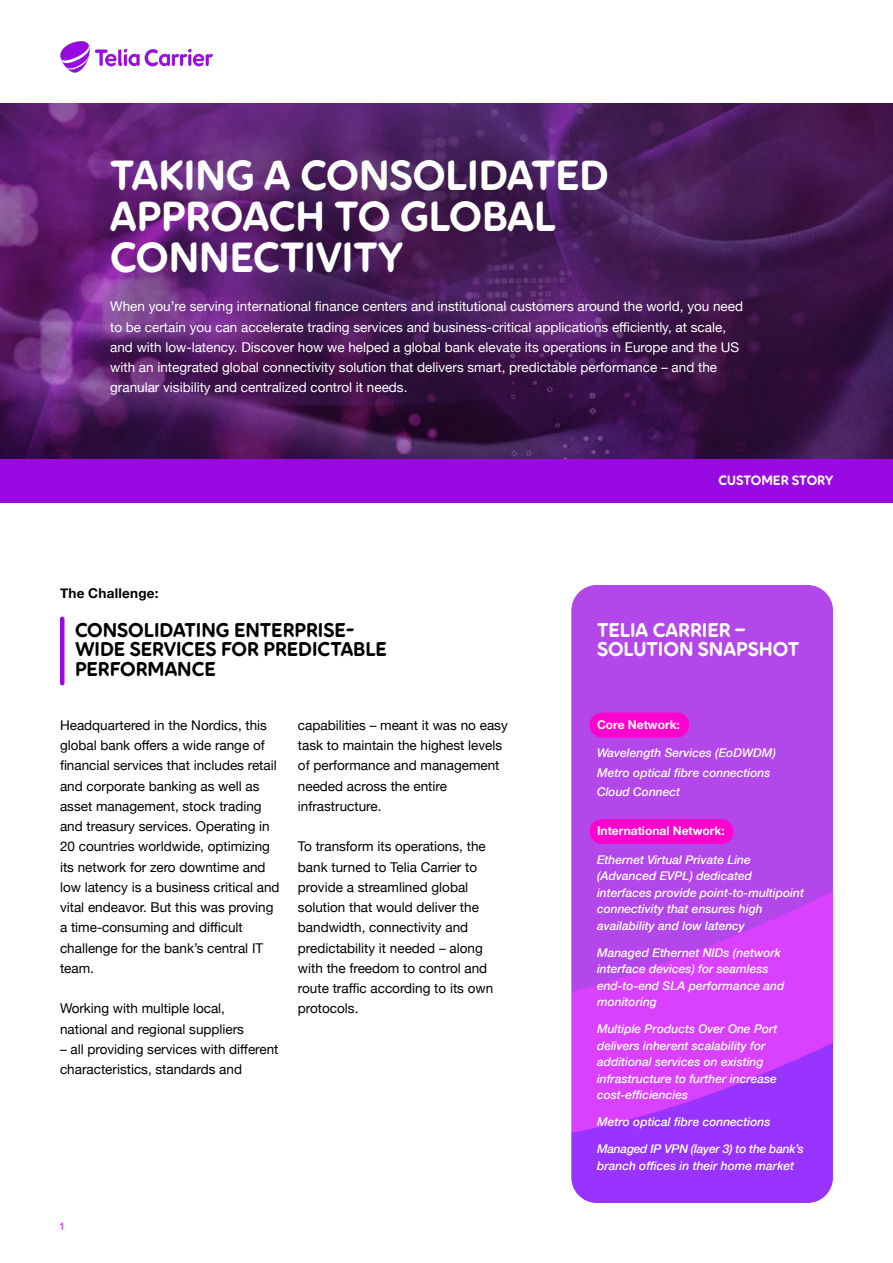
<style>
.page{position:relative;width:893px;height:1263px;background:#fff}
.page>*{position:absolute;margin:0;border:0;box-sizing:border-box;transform-origin:0 0}
.brödtext{font:42px/40.8px "Pebble CAPS";color:#fff}
.brödtext-2{font:19.95px/19.4px "Pebble CAPS";color:#000}
.brödtext-3{font:19.95px/19.4px "Pebble CAPS";color:#fff}
.brödtext-4{font:13.5px/20.2px "Helvetica Neue";color:#000}
.brödtext-5{font:13.5px/20.2px "Helvetica Neue";color:#fff}
.brödtext-6{font:700 13.5px "Helvetica Neue";letter-spacing:.015em;color:#000}
.brödtext-7{font:13.5px "Pebble CAPS";color:#fff}
.brödtext-8{font:italic 500 12px/16.5px "Helvetica Neue";color:#fff}
.brödtext-9{font:700 12px "Helvetica Neue";color:#fff}
.brödtext-10{font:10.5px "Helvetica Neue";color:#c0f}
</style>
<div class="page">
<img style="left:60px;top:41px;width:153px;height:32px">
<img style="left:0;top:104px;width:893px;height:355px">
<div style="left:0;top:459px;width:893px;height:43px;background:#990ae3"></div>
<img style="left:571px;top:585px;width:262px;height:618px">
<hr style="left:60px;top:619px;width:4px;height:64px;background:#990ae3">
<div style="left:589px;top:712px;width:100px;height:25px;background:#ff00cd;border-radius:13px"></div>
<div style="left:589px;top:819px;width:144px;height:25px;background:#ff00cd;border-radius:13px"></div>
<p class="brödtext" style="left:110px;top:155px;width:500px">TAKING A CONSOLIDATED<br>APPROACH TO GLOBAL<br>CONNECTIVITY</p>
<p class="brödtext-5" style="left:110px;top:297px;width:634px">When you’re serving international finance centers and institutional customers around the world, you need to be certain you can accelerate trading services and business-critical applications efficiently, at scale, and with low-latency. Discover how we helped a global bank elevate its operations in Europe and the US with an integrated global connectivity solution that delivers smart, predictable performance – and the granular visibility and centralized control it needs.</p>
<p class="brödtext-6" style="left:60px;top:583px;width:100px">The Challenge:</p>
<p class="brödtext-2" style="left:75px;top:620px;width:313px">CONSOLIDATING ENTERPRISE-<br>WIDE SERVICES FOR PREDICTABLE<br>PERFORMANCE</p>
<p class="brödtext-4" style="left:60px;top:716px;width:221px">Headquartered in the Nordics, this global bank offers a wide range of financial services that includes retail and corporate banking as well as asset management, stock trading and treasury services. Operating in<br>20 countries worldwide, optimizing its network for zero downtime and low latency is a business critical and vital endeavor. But this was proving a time-consuming and difficult challenge for the bank’s central IT team.</p>
<p class="brödtext-4" style="left:60px;top:999px;width:186px">Working with multiple local, national and regional suppliers</p>
<p class="brödtext-4" style="left:60px;top:1040px;width:220px">– all providing services with different characteristics, standards and</p>
<p class="brödtext-4" style="left:298px;top:716px;width:211px">capabilities – meant it was no easy task to maintain the highest levels of performance and management needed across the entire infrastructure.</p>
<p class="brödtext-4" style="left:298px;top:837px;width:197px">To transform its operations, the bank turned to Telia Carrier to provide a streamlined global solution that would deliver the bandwidth, connectivity and predictability it needed – along with the freedom to control and route traffic according to its own protocols.</p>
<p class="brödtext-10" style="left:59px;top:1219px;width:7px">1</p>
<p class="brödtext-7" style="left:719px;top:472px;width:116px">CUSTOMER STORY</p>
<p class="brödtext-3" style="left:597px;top:620px;width:204px">TELIA CARRIER –<br>SOLUTION SNAPSHOT</p>
<p class="brödtext-9" style="left:597px;top:715px;width:84px">Core Network:</p>
<p class="brödtext-8" style="left:597px;top:744px;width:180px">Wavelength Services (EoDWDM)</p>
<p class="brödtext-8" style="left:597px;top:763px;width:175px">Metro optical fibre connections</p>
<p class="brödtext-8" style="left:597px;top:783px;width:85px">Cloud Connect</p>
<p class="brödtext-9" style="left:597px;top:821px;width:129px">International Network:</p>
<p class="brödtext-8" style="left:597px;top:850px;width:209px">Ethernet Virtual Private Line (Advanced EVPL) dedicated interfaces provide point-to-multipoint connectivity that ensures high availability and low latency</p>
<p class="brödtext-8" style="left:597px;top:943px;width:189px">Managed Ethernet NIDs (network interface devices) for seamless end-to-end SLA performance and monitoring</p>
<p class="brödtext-8" style="left:597px;top:1020px;width:182px">Multiple Products Over One Port delivers inherent scalability for additional services on existing infrastructure to further increase cost-efficiencies</p>
<p class="brödtext-8" style="left:597px;top:1113px;width:175px">Metro optical fibre connections</p>
<p class="brödtext-8" style="left:597px;top:1140px;width:208px">Managed IP VPN (layer 3) to the bank’s branch offices in their home market</p>
</div>
